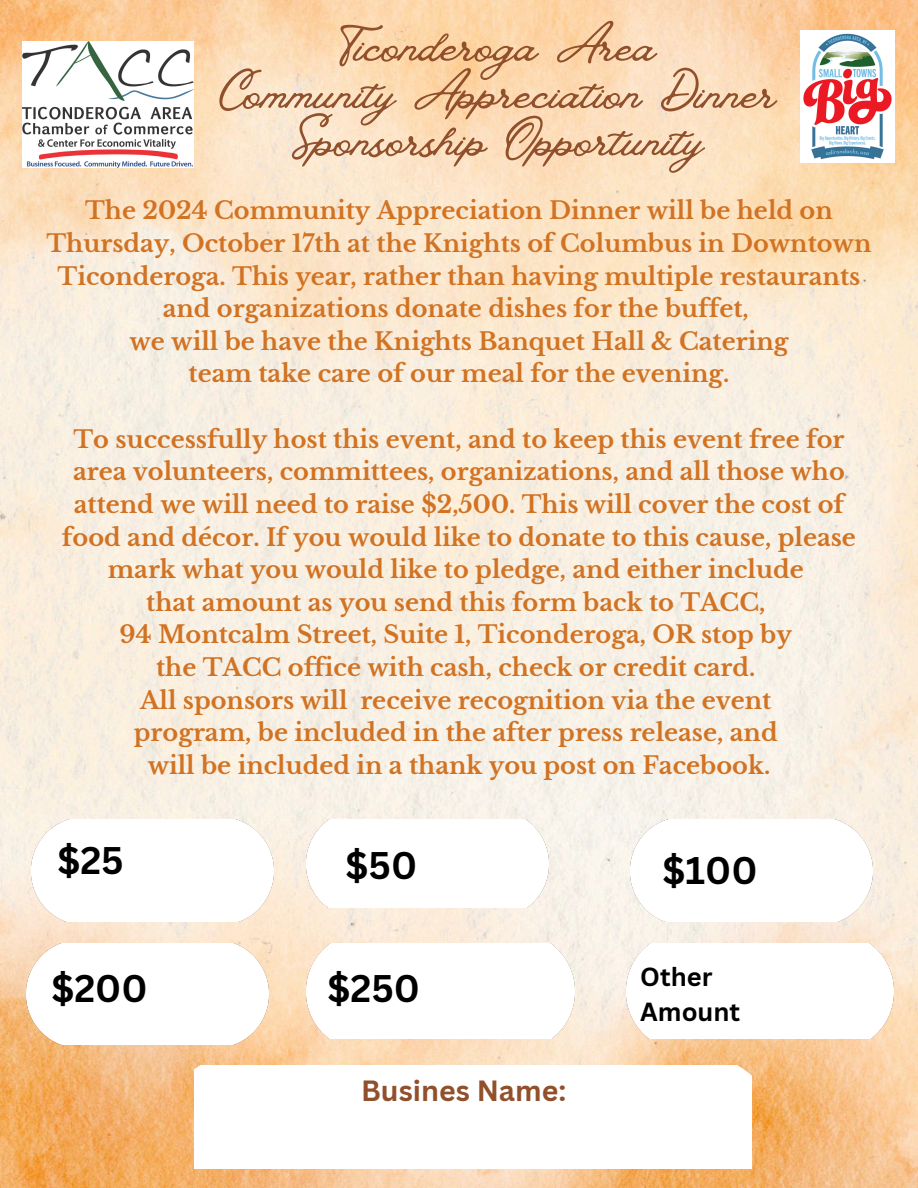
<style>
.page{position:relative;width:918px;height:1188px;background:#fff}
.page>*{position:absolute;margin:0;border:0;box-sizing:border-box;transform-origin:0 0}
.t1{font:56.7px/47.2px "Vintage Goods";color:#91502c;text-align:center}
.t2{font:700 37.5px "Canva Sans";color:#000}
.t3{font:700 28.5px "Canva Sans";color:#91502c}
.t4{font:700 25.5px/34.8px "Canva Sans";color:#000}
.t5{font:700 24px/32.7px "Libre Baskerville";color:#d17323;text-align:center}
</style>
<div class="page">
<img style="left:0;top:0;width:918px;height:1188px">
<img style="left:306px;top:820px;width:242px;height:88px">
<img style="left:306px;top:943px;width:268px;height:96px">
<img style="left:194px;top:1066px;width:557px;height:102px">
<img style="left:32px;top:820px;width:242px;height:101px">
<img style="left:27px;top:943px;width:241px;height:101px">
<img style="left:630px;top:820px;width:242px;height:101px">
<img style="left:626px;top:943px;width:268px;height:96px">
<img style="left:801px;top:31px;width:93px;height:131px">
<img style="left:23px;top:41px;width:171px;height:126px">
<p class="t1" style="left:219px;top:21px;width:558px">Ticonderoga Area<br>Community Appreciation Dinner<br>Sponsorship Opportunity</p>
<p class="t5" style="left:46px;top:195px;width:826px">The 2024 Community Appreciation Dinner will be held on Thursday, October 17th at the Knights of Columbus in Downtown Ticonderoga. This year, rather than having multiple restaurants and organizations donate dishes for the buffet,</p>
<p class="t5" style="left:130px;top:325px;width:660px">we will be have the Knights Banquet Hall &amp; Catering</p>
<p class="t5" style="left:189px;top:358px;width:542px">team take care of our meal for the evening.</p>
<p class="t5" style="left:62px;top:423px;width:796px">To successfully host this event, and to keep this event free for area volunteers, committees, organizations, and all those who attend we will need to raise $2,500. This will cover the cost of food and décor. If you would like to donate to this cause, please mark what you would like to pledge, and either include</p>
<h2 class="t5" style="left:146px;top:586px;width:621px">that amount as you send this form back to TACC,</h2>
<p class="t5" style="left:120px;top:619px;width:674px">94 Montcalm Street, Suite 1, Ticonderoga, OR stop by</p>
<h2 class="t5" style="left:156px;top:651px;width:601px">the TACC office with cash, check or credit card.</h2>
<p class="t5" style="left:140px;top:684px;width:633px">All sponsors will receive recognition via the event</p>
<h2 class="t5" style="left:134px;top:717px;width:645px">program, be included in the after press release, and</h2>
<p class="t5" style="left:148px;top:749px;width:624px">will be included in a thank you post on Facebook.</p>
<p class="t2" style="left:57px;top:834px;width:68px">$25</p>
<h1 class="t2" style="left:346px;top:839px;width:73px">$50</h1>
<p class="t2" style="left:663px;top:844px;width:97px">$100</p>
<p class="t2" style="left:51px;top:962px;width:98px">$200</p>
<h2 class="t4" style="left:640px;top:959px;width:102px">Other<br>Amount</h2>
<h3 class="t2" style="left:328px;top:962px;width:94px">$250</h3>
<p class="t3" style="left:361px;top:1070px;width:207px">Busines Name:</p>
</div>
